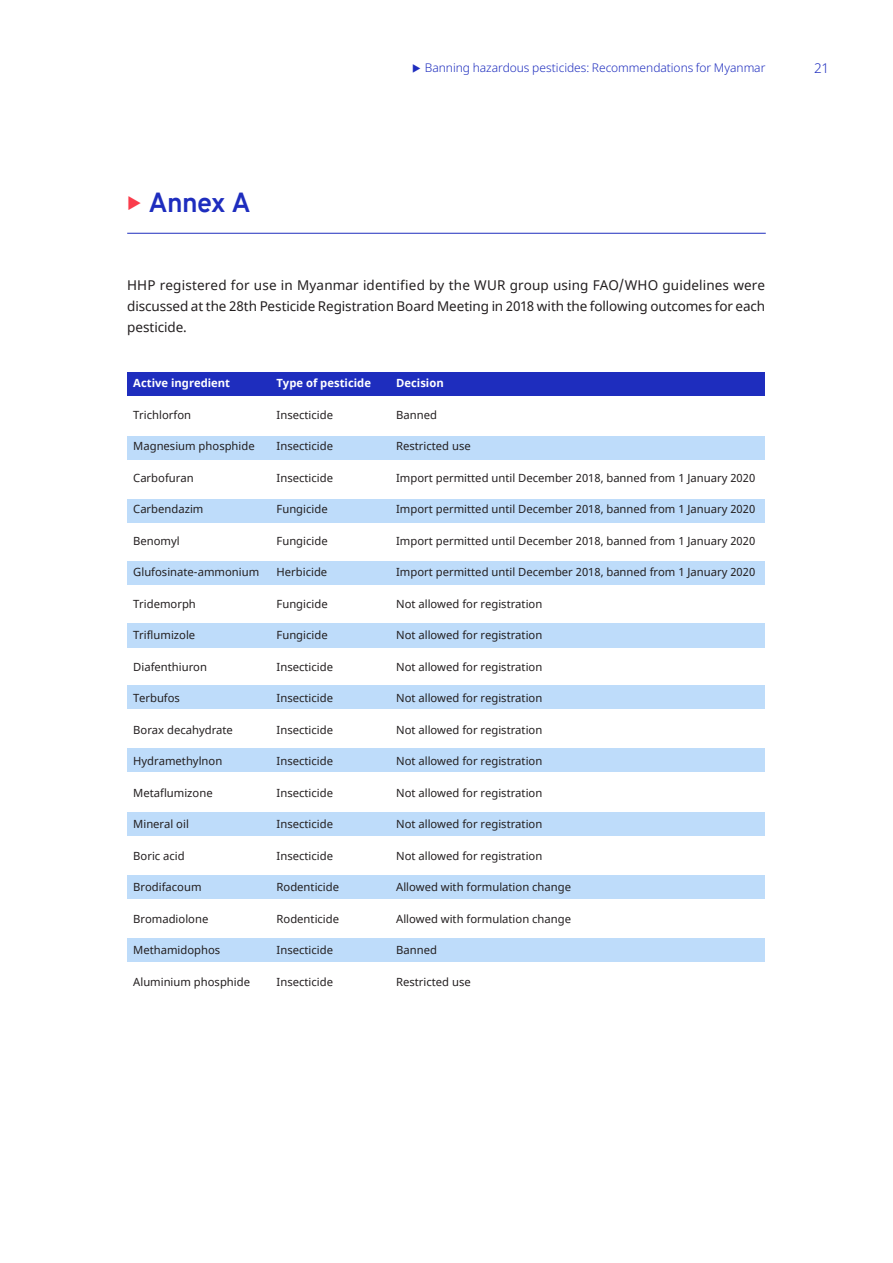
<style>
.page{position:relative;width:893px;height:1263px;background:#fff}
.page>*{position:absolute;margin:0;border:0;box-sizing:border-box;transform-origin:0 0}
.t1{font:700 27px "Overpass";letter-spacing:-.025em;color:#1e2dbe}
.Body_text_black{font:13.5px/21px "Noto Sans";letter-spacing:-.01em;color:#231f20;text-align:justify}
.t2{font:300 13.5px "Noto Sans";color:#1e2dbe}
.t3{font:300 12px "Noto Sans";letter-spacing:-.005em;color:#1e2dbe}
.Table_text_left_alig{font:11.25px "Noto Sans";color:#231f20}
.Table_text_left_alig-2{font:700 11.25px "Noto Sans";color:#fff}
</style>
<div class="page">
<div style="left:127px;top:372px;width:638px;height:24px;background:#1e2dbe"></div>
<div style="left:127px;top:436px;width:638px;height:24px;background:#bedcfa"></div>
<div style="left:127px;top:499px;width:638px;height:24px;background:#bedcfa"></div>
<div style="left:127px;top:561px;width:638px;height:24px;background:#bedcfa"></div>
<div style="left:127px;top:624px;width:638px;height:23px;background:#bedcfa"></div>
<div style="left:127px;top:623px;width:638px;height:23px;background:#bedcfa"></div>
<div style="left:127px;top:686px;width:638px;height:23px;background:#bedcfa"></div>
<div style="left:127px;top:749px;width:638px;height:23px;background:#bedcfa"></div>
<div style="left:127px;top:812px;width:638px;height:24px;background:#bedcfa"></div>
<div style="left:127px;top:875px;width:638px;height:24px;background:#bedcfa"></div>
<div style="left:127px;top:938px;width:638px;height:23px;background:#bedcfa"></div>
<hr style="left:127px;top:233px;width:639px;height:1px;background:#1e2dbe">
<p class="t1" style="left:148px;top:183px;width:104px">Annex A</p>
<p class="t3" style="left:425px;top:60px;width:342px">Banning hazardous pesticides: Recommendations for Myanmar</p>
<p class="t2" style="left:814px;top:59px;width:17px">21</p>
<p class="Body_text_black" style="left:127px;top:275px;width:639px">HHP registered for use in Myanmar identified by the WUR group using FAO/WHO guidelines were discussed at the 28th Pesticide Registration Board Meeting in 2018 with the following outcomes for each pesticide.</p>
<p class="Table_text_left_alig-2" style="left:133px;top:375px;width:98px">Active ingredient</p>
<p class="Table_text_left_alig" style="left:133px;top:407px;width:59px">Trichlorfon</p>
<p class="Table_text_left_alig" style="left:133px;top:438px;width:123px">Magnesium phosphide</p>
<p class="Table_text_left_alig" style="left:133px;top:470px;width:62px">Carbofuran</p>
<p class="Table_text_left_alig" style="left:133px;top:501px;width:72px">Carbendazim</p>
<p class="Table_text_left_alig" style="left:133px;top:533px;width:48px">Benomyl</p>
<p class="Table_text_left_alig" style="left:133px;top:564px;width:127px">Glufosinate-ammonium</p>
<p class="Table_text_left_alig" style="left:133px;top:596px;width:64px">Tridemorph</p>
<p class="Table_text_left_alig" style="left:133px;top:627px;width:64px">Triflumizole</p>
<p class="Table_text_left_alig" style="left:133px;top:659px;width:75px">Diafenthiuron</p>
<p class="Table_text_left_alig" style="left:133px;top:690px;width:48px">Terbufos</p>
<p class="Table_text_left_alig" style="left:133px;top:722px;width:101px">Borax decahydrate</p>
<p class="Table_text_left_alig" style="left:133px;top:753px;width:91px">Hydramethylnon</p>
<p class="Table_text_left_alig" style="left:133px;top:785px;width:81px">Metaflumizone</p>
<p class="Table_text_left_alig" style="left:133px;top:816px;width:57px">Mineral oil</p>
<p class="Table_text_left_alig" style="left:133px;top:848px;width:53px">Boric acid</p>
<p class="Table_text_left_alig" style="left:133px;top:879px;width:70px">Brodifacoum</p>
<p class="Table_text_left_alig" style="left:133px;top:911px;width:77px">Bromadiolone</p>
<p class="Table_text_left_alig" style="left:133px;top:942px;width:89px">Methamidophos</p>
<p class="Table_text_left_alig" style="left:133px;top:974px;width:118px">Aluminium phosphide</p>
<p class="Table_text_left_alig-2" style="left:277px;top:375px;width:96px">Type of pesticide</p>
<p class="Table_text_left_alig" style="left:277px;top:407px;width:58px">Insecticide</p>
<p class="Table_text_left_alig" style="left:277px;top:438px;width:58px">Insecticide</p>
<p class="Table_text_left_alig" style="left:277px;top:470px;width:58px">Insecticide</p>
<p class="Table_text_left_alig" style="left:277px;top:501px;width:53px">Fungicide</p>
<p class="Table_text_left_alig" style="left:277px;top:533px;width:53px">Fungicide</p>
<p class="Table_text_left_alig" style="left:277px;top:564px;width:52px">Herbicide</p>
<p class="Table_text_left_alig" style="left:277px;top:596px;width:53px">Fungicide</p>
<p class="Table_text_left_alig" style="left:277px;top:627px;width:53px">Fungicide</p>
<p class="Table_text_left_alig" style="left:277px;top:659px;width:58px">Insecticide</p>
<p class="Table_text_left_alig" style="left:277px;top:690px;width:58px">Insecticide</p>
<p class="Table_text_left_alig" style="left:277px;top:722px;width:58px">Insecticide</p>
<p class="Table_text_left_alig" style="left:277px;top:753px;width:58px">Insecticide</p>
<p class="Table_text_left_alig" style="left:277px;top:785px;width:58px">Insecticide</p>
<p class="Table_text_left_alig" style="left:277px;top:816px;width:58px">Insecticide</p>
<p class="Table_text_left_alig" style="left:277px;top:848px;width:58px">Insecticide</p>
<p class="Table_text_left_alig" style="left:277px;top:879px;width:64px">Rodenticide</p>
<p class="Table_text_left_alig" style="left:277px;top:911px;width:64px">Rodenticide</p>
<p class="Table_text_left_alig" style="left:277px;top:942px;width:58px">Insecticide</p>
<p class="Table_text_left_alig" style="left:277px;top:974px;width:58px">Insecticide</p>
<p class="Table_text_left_alig-2" style="left:396px;top:375px;width:49px">Decision</p>
<p class="Table_text_left_alig" style="left:396px;top:407px;width:42px">Banned</p>
<p class="Table_text_left_alig" style="left:396px;top:438px;width:76px">Restricted use</p>
<p class="Table_text_left_alig" style="left:396px;top:470px;width:361px">Import permitted until December 2018, banned from 1 January 2020</p>
<p class="Table_text_left_alig" style="left:396px;top:501px;width:361px">Import permitted until December 2018, banned from 1 January 2020</p>
<p class="Table_text_left_alig" style="left:396px;top:533px;width:361px">Import permitted until December 2018, banned from 1 January 2020</p>
<p class="Table_text_left_alig" style="left:396px;top:564px;width:361px">Import permitted until December 2018, banned from 1 January 2020</p>
<p class="Table_text_left_alig" style="left:396px;top:596px;width:148px">Not allowed for registration</p>
<p class="Table_text_left_alig" style="left:396px;top:627px;width:148px">Not allowed for registration</p>
<p class="Table_text_left_alig" style="left:396px;top:659px;width:148px">Not allowed for registration</p>
<p class="Table_text_left_alig" style="left:396px;top:690px;width:148px">Not allowed for registration</p>
<p class="Table_text_left_alig" style="left:396px;top:722px;width:148px">Not allowed for registration</p>
<p class="Table_text_left_alig" style="left:396px;top:753px;width:148px">Not allowed for registration</p>
<p class="Table_text_left_alig" style="left:396px;top:785px;width:148px">Not allowed for registration</p>
<p class="Table_text_left_alig" style="left:396px;top:816px;width:148px">Not allowed for registration</p>
<p class="Table_text_left_alig" style="left:396px;top:848px;width:148px">Not allowed for registration</p>
<p class="Table_text_left_alig" style="left:396px;top:879px;width:176px">Allowed with formulation change</p>
<p class="Table_text_left_alig" style="left:396px;top:911px;width:176px">Allowed with formulation change</p>
<p class="Table_text_left_alig" style="left:396px;top:942px;width:42px">Banned</p>
<p class="Table_text_left_alig" style="left:396px;top:974px;width:76px">Restricted use</p>
</div>
